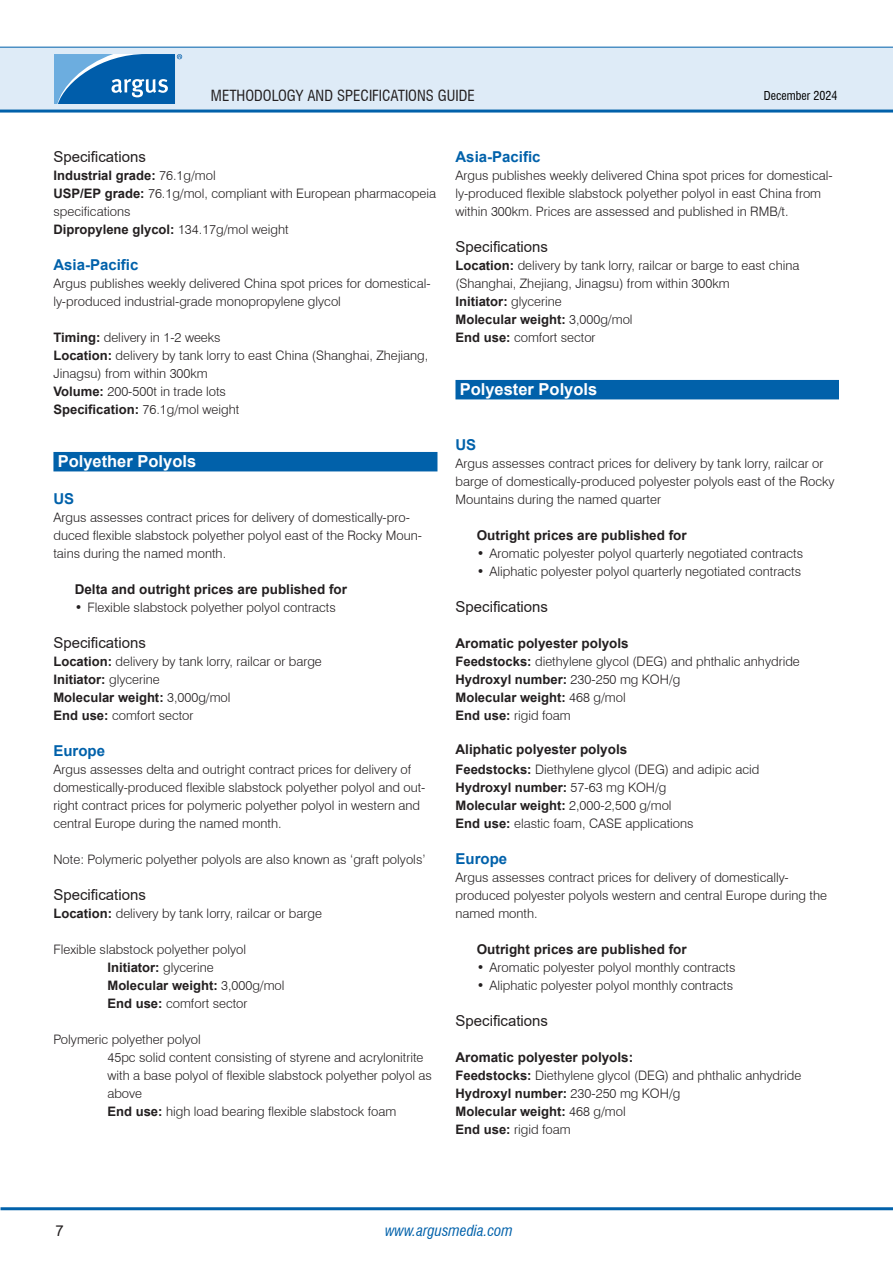
<style>
.page{position:relative;width:893px;height:1263px;background:#fff}
.page>*{position:absolute;margin:0;border:0;box-sizing:border-box;transform-origin:0 0}
.H1_-_Section_header_-_WOB{font:700 16.5px "Arial";color:#fff}
.H3_-_headline__no_bold__-_old_H5{font:15px "Arial";color:#231f20}
.H2_-_Bold_headline_-_old_H4{font:700 15px "Arial";color:#0161aa}
.t1{font:condensed 15px "Swiss 721 BT";color:#231f20}
.t2{font:italic condensed 15px "Swiss 721 BT";color:#0161aa}
.B1_-_Bullet_list_header_-_old_H6{font:700 13.5px "Arial";color:#231f20}
.H4_-_headline__no_bold__9pt{font:700 13.5px "Arial";color:#231f20}
.P1_-_Body_Text{font:300 13.05px/18px "Swiss 721 BT";color:#231f20}
.P1_-_Body_Text-2{font:700 13.05px "Arial";color:#231f20}
.t3{font:condensed 12px "Swiss 721 BT";color:#000}
.s1{font-family:"Swiss 721 BT";font-weight:300}
.s2{font-family:"Arial";font-weight:700}
</style>
<div class="page">
<div style="left:0;top:47px;width:893px;height:64px;background:#deebf7"></div>
<hr style="left:0;top:110px;width:893px;height:3px;background:#0161aa">
<hr style="left:0;top:47px;width:893px;height:1px;background:#0161aa">
<hr style="left:1px;top:1207px;width:892px;height:3px;background:#0161aa">
<svg style="left:54px;top:54px;width:128px;height:50px;background:#3883c0"></svg>
<div style="left:53px;top:452px;width:384px;height:19px;background:#0161aa"></div>
<div style="left:455px;top:380px;width:384px;height:19px;background:#0161aa"></div>
<p class="t1" style="left:211px;top:86px;width:265px">METHODOLOGY AND SPECIFICATIONS GUIDE</p>
<p class="t3" style="left:764px;top:88px;width:75px">December 2024</p>
<p class="H3_-_headline__no_bold__-_old_H5" style="left:53px;top:146px;width:94px">Specifications</p>
<p class="P1_-_Body_Text-2" style="left:53px;top:166px;width:164px">Industrial grade: <span class="s1">76.1g/mol</span></p>
<p class="P1_-_Body_Text" style="left:53px;top:184px;width:384px"><span class="s2">USP/EP grade:</span> 76.1g/mol, compliant with European pharmacopeia specifications</p>
<p class="P1_-_Body_Text-2" style="left:53px;top:220px;width:237px">Dipropylene glycol: <span class="s1">134.17g/mol weight</span></p>
<p class="H2_-_Bold_headline_-_old_H4" style="left:53px;top:254px;width:87px">Asia-Pacific</p>
<p class="P1_-_Body_Text" style="left:53px;top:274px;width:379px">Argus publishes weekly delivered China spot prices for domestical&shy;ly-produced industrial-grade monopropylene glycol</p>
<p class="P1_-_Body_Text" style="left:53px;top:328px;width:169px"><span class="s2">Timing:</span> delivery in 1-2 weeks</p>
<p class="P1_-_Body_Text" style="left:53px;top:346px;width:376px"><span class="s2">Location:</span> delivery by tank lorry to east China (Shanghai, Zhejiang,<br>Jinagsu) from within 300km</p>
<p class="P1_-_Body_Text" style="left:53px;top:382px;width:174px"><span class="s2">Volume:</span> 200-500t in trade lots</p>
<p class="P1_-_Body_Text" style="left:53px;top:400px;width:187px"><span class="s2">Specification:</span> 76.1g/mol weight</p>
<p class="H1_-_Section_header_-_WOB" style="left:58px;top:450px;width:140px">Polyether Polyols</p>
<p class="H2_-_Bold_headline_-_old_H4" style="left:53px;top:488px;width:22px">US</p>
<p class="P1_-_Body_Text" style="left:53px;top:508px;width:370px">Argus assesses contract prices for delivery of domestically-pro&shy;duced flexible slabstock polyether polyol east of the Rocky Moun&shy;tains during the named month.</p>
<p class="B1_-_Bullet_list_header_-_old_H6" style="left:75px;top:580px;width:274px">Delta and outright prices are published for</p>
<p class="P1_-_Body_Text" style="left:75px;top:598px;width:263px">• Flexible slabstock polyether polyol contracts</p>
<p class="H3_-_headline__no_bold__-_old_H5" style="left:53px;top:632px;width:94px">Specifications</p>
<p class="P1_-_Body_Text" style="left:53px;top:652px;width:270px"><span class="s2">Location:</span> delivery by tank lorry, railcar or barge</p>
<p class="P1_-_Body_Text-2" style="left:53px;top:670px;width:108px">Initiator: <span class="s1">glycerine</span></p>
<p class="P1_-_Body_Text-2" style="left:53px;top:688px;width:179px">Molecular weight: <span class="s1">3,000g/mol</span></p>
<p class="P1_-_Body_Text" style="left:53px;top:706px;width:142px"><span class="s2">End use:</span> comfort sector</p>
<p class="H2_-_Bold_headline_-_old_H4" style="left:53px;top:740px;width:53px">Europe</p>
<p class="P1_-_Body_Text" style="left:53px;top:760px;width:373px">Argus assesses delta and outright contract prices for delivery of domestically-produced flexible slabstock polyether polyol and out&shy;right contract prices for polymeric polyether polyol in western and central Europe during the named month.</p>
<p class="P1_-_Body_Text" style="left:53px;top:850px;width:374px">Note: Polymeric polyether polyols are also known as ‘graft polyols’</p>
<p class="H3_-_headline__no_bold__-_old_H5" style="left:53px;top:884px;width:94px">Specifications</p>
<p class="P1_-_Body_Text" style="left:53px;top:904px;width:270px"><span class="s2">Location:</span> delivery by tank lorry, railcar or barge</p>
<p class="P1_-_Body_Text" style="left:53px;top:940px;width:194px">Flexible slabstock polyether polyol</p>
<p class="P1_-_Body_Text-2" style="left:107px;top:958px;width:108px">Initiator: <span class="s1">glycerine</span></p>
<p class="P1_-_Body_Text-2" style="left:107px;top:976px;width:179px">Molecular weight: <span class="s1">3,000g/mol</span></p>
<p class="P1_-_Body_Text" style="left:107px;top:994px;width:142px"><span class="s2">End use:</span> comfort sector</p>
<p class="P1_-_Body_Text" style="left:53px;top:1030px;width:149px">Polymeric polyether polyol</p>
<p class="P1_-_Body_Text" style="left:107px;top:1048px;width:326px">45pc solid content consisting of styrene and acrylonitrite with a base polyol of flexible slabstock polyether polyol as above</p>
<p class="P1_-_Body_Text" style="left:107px;top:1102px;width:290px"><span class="s2">End use:</span> high load bearing flexible slabstock foam</p>
<p class="H2_-_Bold_headline_-_old_H4" style="left:455px;top:146px;width:87px">Asia-Pacific</p>
<p class="P1_-_Body_Text" style="left:455px;top:166px;width:379px">Argus publishes weekly delivered China spot prices for domestical&shy;ly-produced flexible slabstock polyether polyol in east China from within 300km. Prices are assessed and published in RMB/t.</p>
<p class="H3_-_headline__no_bold__-_old_H5" style="left:455px;top:236px;width:94px">Specifications</p>
<p class="P1_-_Body_Text" style="left:455px;top:256px;width:345px"><span class="s2">Location:</span> delivery by tank lorry, railcar or barge to east china (Shanghai, Zhejiang, Jinagsu) from within 300km</p>
<p class="P1_-_Body_Text-2" style="left:455px;top:292px;width:108px">Initiator: <span class="s1">glycerine</span></p>
<p class="P1_-_Body_Text-2" style="left:455px;top:310px;width:179px">Molecular weight: <span class="s1">3,000g/mol</span></p>
<p class="P1_-_Body_Text" style="left:455px;top:328px;width:142px"><span class="s2">End use:</span> comfort sector</p>
<p class="H1_-_Section_header_-_WOB" style="left:460px;top:378px;width:139px">Polyester Polyols</p>
<p class="H2_-_Bold_headline_-_old_H4" style="left:455px;top:434px;width:22px">US</p>
<p class="P1_-_Body_Text" style="left:455px;top:454px;width:381px">Argus assesses contract prices for delivery by tank lorry, railcar or barge of domestically-produced polyester polyols east of the Rocky<br>Mountains during the named quarter</p>
<p class="B1_-_Bullet_list_header_-_old_H6" style="left:477px;top:526px;width:212px">Outright prices are published for</p>
<p class="P1_-_Body_Text" style="left:477px;top:544px;width:328px">• Aromatic polyester polyol quarterly negotiated contracts</p>
<p class="P1_-_Body_Text" style="left:477px;top:562px;width:326px">• Aliphatic polyester polyol quarterly negotiated contracts</p>
<p class="H3_-_headline__no_bold__-_old_H5" style="left:455px;top:596px;width:94px">Specifications</p>
<p class="H4_-_headline__no_bold__9pt" style="left:455px;top:634px;width:175px">Aromatic polyester polyols</p>
<p class="P1_-_Body_Text" style="left:455px;top:652px;width:346px"><span class="s2">Feedstocks:</span> diethylene glycol (DEG) and phthalic anhydride</p>
<p class="P1_-_Body_Text-2" style="left:455px;top:670px;width:226px">Hydroxyl number: <span class="s1">230-250 mg KOH/g</span></p>
<p class="P1_-_Body_Text-2" style="left:455px;top:688px;width:172px">Molecular weight: <span class="s1">468 g/mol</span></p>
<p class="P1_-_Body_Text" style="left:455px;top:706px;width:117px"><span class="s2">End use:</span> rigid foam</p>
<p class="H4_-_headline__no_bold__9pt" style="left:455px;top:740px;width:173px">Aliphatic polyester polyols</p>
<p class="P1_-_Body_Text" style="left:455px;top:760px;width:305px"><span class="s2">Feedstocks:</span> Diethylene glycol (DEG) and adipic acid</p>
<p class="P1_-_Body_Text-2" style="left:455px;top:778px;width:212px">Hydroxyl number: <span class="s1">57-63 mg KOH/g</span></p>
<p class="P1_-_Body_Text-2" style="left:455px;top:796px;width:218px">Molecular weight: <span class="s1">2,000-2,500 g/mol</span></p>
<p class="P1_-_Body_Text" style="left:455px;top:814px;width:240px"><span class="s2">End use:</span> elastic foam, CASE applications</p>
<p class="H2_-_Bold_headline_-_old_H4" style="left:455px;top:848px;width:53px">Europe</p>
<p class="P1_-_Body_Text" style="left:455px;top:868px;width:373px">Argus assesses contract prices for delivery of domestically&shy;produced polyester polyols western and central Europe during the named month.</p>
<p class="B1_-_Bullet_list_header_-_old_H6" style="left:477px;top:940px;width:212px">Outright prices are published for</p>
<p class="P1_-_Body_Text" style="left:477px;top:958px;width:260px">• Aromatic polyester polyol monthly contracts</p>
<p class="P1_-_Body_Text" style="left:477px;top:976px;width:258px">• Aliphatic polyester polyol monthly contracts</p>
<p class="H3_-_headline__no_bold__-_old_H5" style="left:455px;top:1010px;width:94px">Specifications</p>
<p class="H4_-_headline__no_bold__9pt" style="left:455px;top:1048px;width:179px">Aromatic polyester polyols:</p>
<p class="P1_-_Body_Text" style="left:455px;top:1066px;width:347px"><span class="s2">Feedstocks:</span> Diethylene glycol (DEG) and phthalic anhydride</p>
<p class="P1_-_Body_Text-2" style="left:455px;top:1084px;width:226px">Hydroxyl number: <span class="s1">230-250 mg KOH/g</span></p>
<p class="P1_-_Body_Text-2" style="left:455px;top:1102px;width:172px">Molecular weight: <span class="s1">468 g/mol</span></p>
<p class="P1_-_Body_Text" style="left:455px;top:1120px;width:117px"><span class="s2">End use:</span> rigid foam</p>
<p class="H3_-_headline__no_bold__-_old_H5" style="left:55px;top:1220px;width:10px">7</p>
<p class="t2" style="left:385px;top:1221px;width:129px">www.argusmedia.com</p>
</div>
